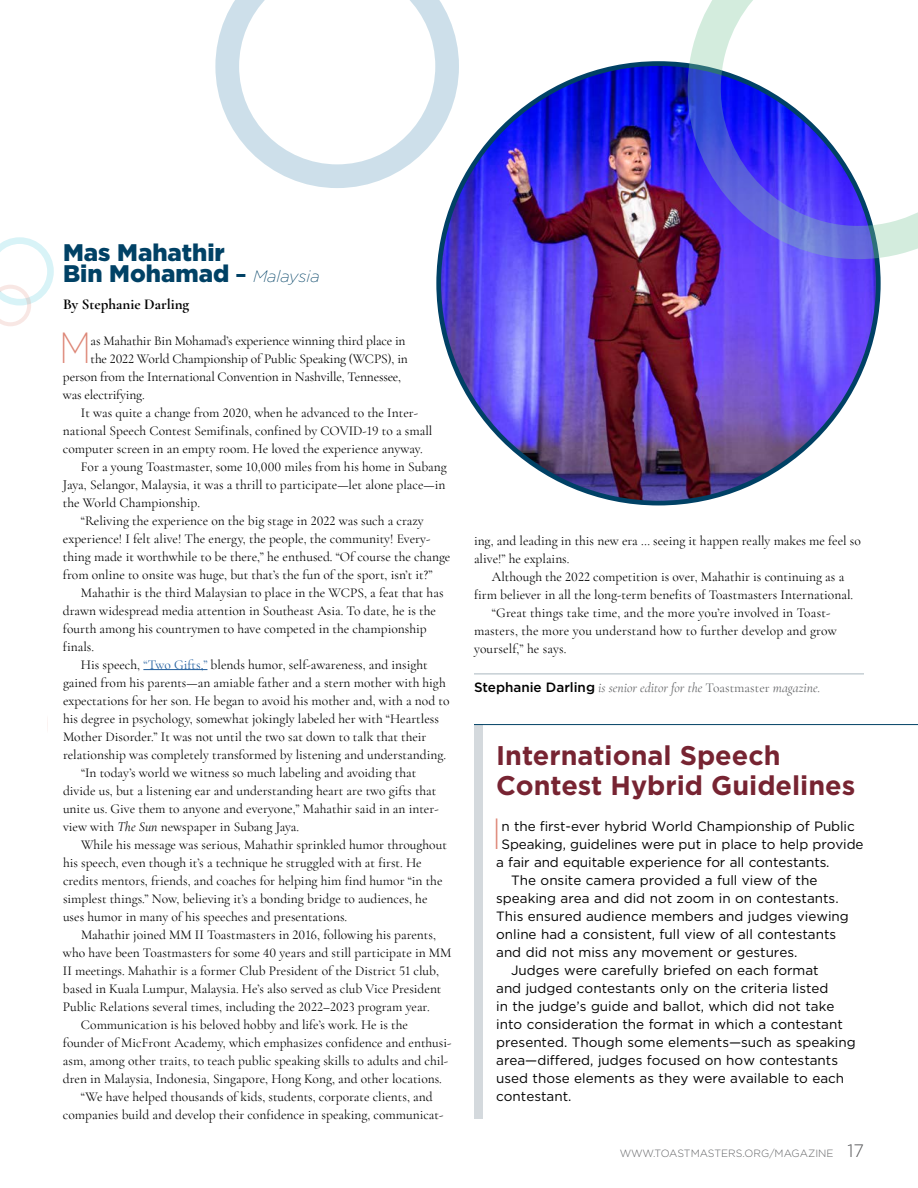
<style>
.page{position:relative;width:918px;height:1188px;background:#fff}
.page>*{position:absolute;margin:0;border:0;box-sizing:border-box;transform-origin:0 0}
.Drop_cap{font:200 43.5px "Gotham Narrow";color:#dd8676}
.Sidebar_Styles_Sidebar_Drop_Cap{font:200 43.5px "Gotham Narrow";color:#dd8676}
.Sidebar_Styles_Sidebar_Headline{font:700 27px/30px "Gotham";color:#772432}
.Contestant_Name{font:900 24px/21px "Gotham";color:#004165}
.Author_Byline{font:700 15px "Cormorant Garamond";color:#000}
.body_copy{font:13.5px/18px "Cormorant Garamond";color:#000}
.Sidebar_Styles_Sidebar_Body{font:13.5px/18px "Gotham";color:#000}
.Drop_cap-2{font:13.5px "Cormorant Garamond";letter-spacing:-.015em;color:#000}
.Sidebar_Styles_Sidebar_Drop_Cap-2{font:13.5px "Gotham";letter-spacing:-.005em;color:#000}
.Author_Credit{font:italic 13.5px "Cormorant Garamond";color:#636466}
.t1{font:300 10.5px "Gotham";color:#636466}
.s1{font-weight:700;font-size:21px}
.s2{font-weight:200;font-style:italic;font-size:16.5px}
.s3{color:#215e9e}
.s4{font-style:italic}
.s5{font-family:"Gotham";font-weight:500;font-style:normal;color:#000}
.s6{font-style:normal}
.s7{font-size:18px;color:#58595b}
</style>
<div class="page">
<img style="left:439px;top:64px;width:439px;height:439px;border-radius:220px">
<hr style="left:143px;top:669px;width:64px;height:1px;background:#215e9e">
<hr style="left:474px;top:674px;width:390px;height:1px;background:#a9b7bf">
<svg style="left:0;top:237px;width:54px;height:89px"></svg>
<div style="left:474px;top:725px;width:9px;height:394px;background:#d4d9dd"></div>
<hr style="left:474px;top:724px;width:444px;height:1px;background:#004165">
<svg style="left:215px;top:0;width:244px;height:188px"></svg>
<svg style="left:688px;top:0;width:230px;height:259px"></svg>
<h2 class="Contestant_Name" style="left:63px;top:241px;width:258px">Mas Mahathir<br>Bin Mohamad <span class="s1">–</span> <span class="s2">Malaysia</span></h2>
<p class="Author_Byline" style="left:63px;top:295px;width:128px">By Stephanie Darling</p>
<p class="Drop_cap" style="left:59px;top:321px;width:34px">M</p>
<p class="Drop_cap-2" style="left:91px;top:332px;width:316px">as Mahathir Bin Mohamad’s experience winning third place in</p>
<p class="Drop_cap-2" style="left:91px;top:350px;width:319px">the 2022 World Championship of Public Speaking (WCPS), in</p>
<p class="Drop_cap-2" style="left:63px;top:368px;width:340px">person from the International Convention in Nashville, Tennessee,</p>
<p class="Drop_cap-2" style="left:63px;top:386px;width:83px">was electrifying.</p>
<p class="body_copy" style="left:63px;top:403px;width:371px;text-indent:18px">It was quite a change from 2020, when he advanced to the Inter&shy;national Speech Contest Semifinals, confined by COVID-19 to a small computer screen in an empty room. He loved the experience anyway.</p>
<p class="body_copy" style="left:63px;top:457px;width:385px;text-align:justify;text-indent:18px">For a young Toastmaster, some 10,000 miles from his home in Subang Jaya, Selangor, Malaysia, it was a thrill to participate—let alone place—in the World Championship.</p>
<p class="body_copy" style="left:63px;top:511px;width:389px;text-indent:18px">“Reliving the experience on the big stage in 2022 was such a crazy experience! I felt alive! The energy, the people, the community! Every&shy;thing made it worthwhile to be there,” he enthused. “Of course the change from online to onsite was huge, but that’s the fun of the sport, isn’t it?”</p>
<p class="body_copy" style="left:63px;top:583px;width:382px;text-indent:18px">Mahathir is the third Malaysian to place in the WCPS, a feat that has drawn widespread media attention in Southeast Asia. To date, he is the fourth among his countrymen to have competed in the championship finals.</p>
<p class="body_copy" style="left:63px;top:655px;width:388px;text-indent:18px">His speech, <span class="s3">“Two Gifts,”</span> blends humor, self-awareness, and insight gained from his parents—an amiable father and a stern mother with high expectations for her son. He began to avoid his mother and, with a nod to his degree in psychology, somewhat jokingly labeled her with “Heartless Mother Disorder.” It was not until the two sat down to talk that their relationship was completely transformed by listening and understanding.</p>
<p class="body_copy" style="left:63px;top:763px;width:377px;text-indent:18px">“In today’s world we witness so much labeling and avoiding that divide us, but a listening ear and understanding heart are two gifts that unite us. Give them to anyone and everyone,” Mahathir said in an inter&shy;view with <span class="s4">The Sun</span> newspaper in Subang Jaya.</p>
<p class="body_copy" style="left:63px;top:835px;width:385px;text-indent:18px">While his message was serious, Mahathir sprinkled humor throughout his speech, even though it’s a technique he struggled with at first. He credits mentors, friends, and coaches for helping him find humor “in the simplest things.” Now, believing it’s a bonding bridge to audiences, he uses humor in many of his speeches and presentations.</p>
<p class="body_copy" style="left:63px;top:925px;width:390px;text-indent:18px">Mahathir joined MM II Toastmasters in 2016, following his parents, who have been Toastmasters for some 40 years and still participate in MM II meetings. Mahathir is a former Club President of the District 51 club, based in Kuala Lumpur, Malaysia. He’s also served as club Vice President Public Relations several times, including the 2022–2023 program year.</p>
<p class="body_copy" style="left:63px;top:1015px;width:390px;text-indent:18px">Communication is his beloved hobby and life’s work. He is the founder of MicFront Academy, which emphasizes confidence and enthusi&shy;asm, among other traits, to teach public speaking skills to adults and chil&shy;dren in Malaysia, Indonesia, Singapore, Hong Kong, and other locations.</p>
<p class="body_copy" style="left:63px;top:1087px;width:382px;text-align:center">“We have helped thousands of kids, students, corporate clients, and companies build and develop their confidence in speaking, communicat-</p>
<p class="body_copy" style="left:474px;top:532px;width:388px">ing, and leading in this new era … seeing it happen really makes me feel so alive!” he explains.</p>
<p class="body_copy" style="left:474px;top:568px;width:381px;text-indent:18px">Although the 2022 competition is over, Mahathir is continuing as a firm believer in all the long-term benefits of Toastmasters International.</p>
<p class="body_copy" style="left:474px;top:604px;width:364px;text-indent:18px">“Great things take time, and the more you’re involved in Toast&shy;masters, the more you understand how to further develop and grow yourself,” he says.</p>
<p class="Author_Credit" style="left:474px;top:680px;width:348px"><span class="s5">Stephanie Darling</span> is senior editor for the <span class="s6">Toastmaster</span> magazine.</p>
<h1 class="Sidebar_Styles_Sidebar_Headline" style="left:496px;top:740px;width:361px">International Speech<br>Contest Hybrid Guidelines</h1>
<p class="Sidebar_Styles_Sidebar_Drop_Cap" style="left:492px;top:807px;width:11px">I</p>
<p class="Sidebar_Styles_Sidebar_Drop_Cap-2" style="left:502px;top:817px;width:355px">n the first-ever hybrid World Championship of Public</p>
<p class="Sidebar_Styles_Sidebar_Drop_Cap-2" style="left:502px;top:835px;width:364px">Speaking, guidelines were put in place to help provide</p>
<p class="Sidebar_Styles_Sidebar_Drop_Cap-2" style="left:496px;top:853px;width:335px">a fair and equitable experience for all contestants.</p>
<p class="Sidebar_Styles_Sidebar_Body" style="left:496px;top:871px;width:354px;text-indent:15px">The onsite camera provided a full view of the speaking area and did not zoom in on contestants.<br>This ensured audience members and judges viewing online had a consistent, full view of all contestants and did not miss any movement or gestures.</p>
<p class="Sidebar_Styles_Sidebar_Body" style="left:496px;top:961px;width:361px;text-indent:15px">Judges were carefully briefed on each format<br>and judged contestants only on the criteria listed<br>in the judge’s guide and ballot, which did not take into consideration the format in which a contestant presented. Though some elements—such as speaking area—differed, judges focused on how contestants used those elements as they were available to each contestant.</p>
<p class="t1" style="left:620px;top:1147px;width:246px">WWW.TOASTMASTERS.ORG/MAGAZINE <span class="s7">17</span></p>
</div>
